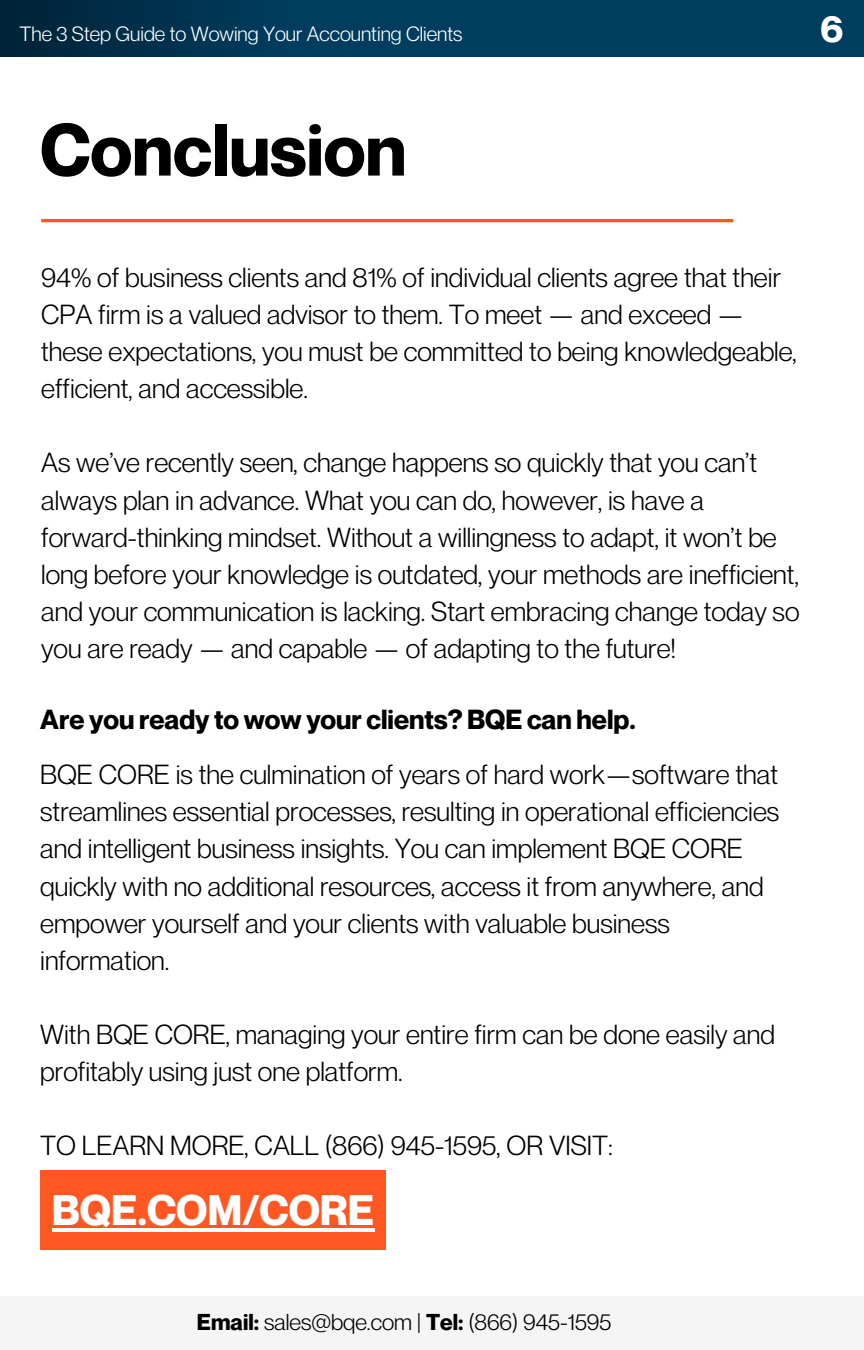
<style>
.page{position:relative;width:864px;height:1350px;background:#fff}
.page>*{position:absolute;margin:0;border:0;box-sizing:border-box;transform-origin:0 0}
.t1{font:700 72px "Neue Montreal";color:#000}
.t2{font:700 41.62px "Neue Montreal";color:#fff}
.t3{font:700 36.9px "Neue Montreal";color:#fff}
.t4{font:27px/37.1px "Neue Montreal";color:#000}
.t5{font:700 27px "Neue Montreal";color:#000}
.t6{font:22.5px "Neue Montreal";color:#000}
.t7{font:20.25px "Neue Montreal";color:#fff}
.s1{font-weight:700}
</style>
<div class="page">
<div style="left:0;top:1297px;width:864px;height:53px;background:#f5f5f5"></div>
<svg style="left:0;top:0;width:864px;height:57px;background:#003857"></svg>
<div style="left:40px;top:1171px;width:346px;height:79px;background:#ff5722"></div>
<hr style="left:52px;top:1229px;width:322px;height:3px;background:#fff">
<hr style="left:41px;top:219px;width:692px;height:3px;background:#ff5722">
<p class="t7" style="left:20px;top:22px;width:445px">The 3 Step Guide to Wowing Your Accounting Clients</p>
<h3 class="t3" style="left:821px;top:6px;width:24px">6</h3>
<h1 class="t1" style="left:40px;top:106px;width:368px">Conclusion</h1>
<p class="t4" style="left:41px;top:258px;width:757px">94% of business clients and 81% of individual clients agree that their CPA firm is a valued advisor to them. To meet — and exceed — these expectations, you must be committed to being knowledgeable, efficient, and accessible.</p>
<p class="t4" style="left:41px;top:444px;width:760px">As we’ve recently seen, change happens so quickly that you can’t always plan in advance. What you can do, however, is have a forward-thinking mindset. Without a willingness to adapt, it won’t be long before your knowledge is outdated, your methods are inefficient, and your communication is lacking. Start embracing change today so you are ready — and capable — of adapting to the future!</p>
<p class="t5" style="left:40px;top:702px;width:597px">Are you ready to wow your clients? BQE can help.</p>
<p class="t4" style="left:40px;top:756px;width:741px">BQE CORE is the culmination of years of hard work—software that streamlines essential processes, resulting in operational efficiencies and intelligent business insights. You can implement BQE CORE quickly with no additional resources, access it from anywhere, and empower yourself and your clients with valuable business information.</p>
<p class="t4" style="left:40px;top:1016px;width:736px">With BQE CORE, managing your entire firm can be done easily and profitably using just one platform.</p>
<p class="t4" style="left:40px;top:1127px;width:574px">TO LEARN MORE, CALL (866) 945-1595, OR VISIT:</p>
<h2 class="t2" style="left:52px;top:1185px;width:324px">BQE.COM/CORE</h2>
<p class="t6" style="left:197px;top:1308px;width:416px"><span class="s1">Email:</span> sales@bqe.com | <span class="s1">Tel:</span> (866) 945-1595</p>
</div>
